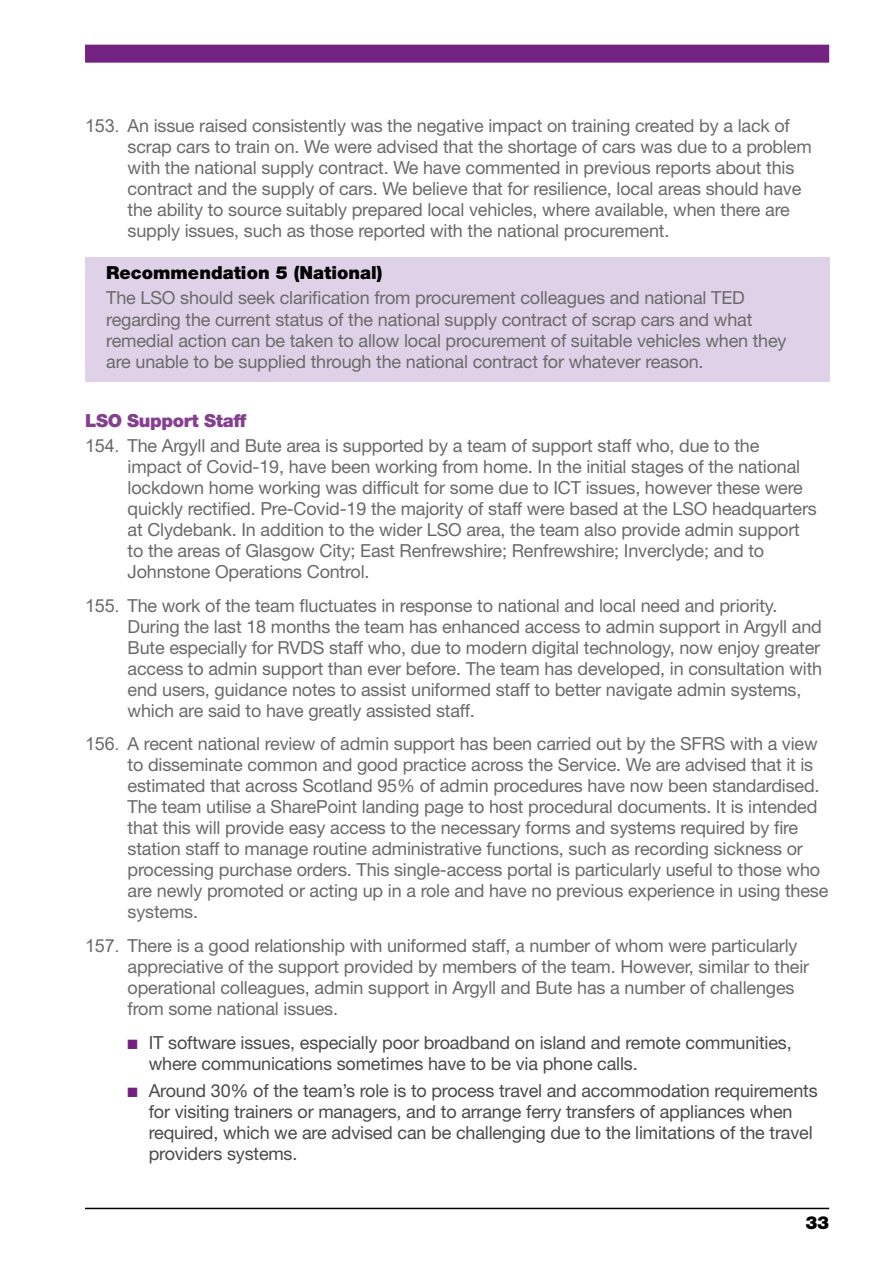
<style>
.page{position:relative;width:893px;height:1263px;background:#fff}
.page>*{position:absolute;margin:0;border:0;box-sizing:border-box;transform-origin:0 0}
.t1{font:18px/21px "Helvetica Neue LT Std";letter-spacing:-.01em;color:#6a6a69}
.t2{font:18px/21px "Helvetica Neue LT Std";letter-spacing:-.01em;color:#4a4a49}
.t3{font:900 18px "Helvetica Neue LT Std";color:#000}
.s1{font-family:"Arial"}
.s2{font-weight:900;color:#853f8f}
.s3{color:#732281}
</style>
<div class="page">
<div style="left:85px;top:45px;width:744px;height:18px;background:#732281"></div>
<hr style="left:85px;top:1208px;width:744px;height:1px;background:#000">
<div style="left:85px;top:258px;width:744px;height:35px;background:#dfd2e8"></div>
<div style="left:85px;top:283px;width:744px;height:98px;background:#dfd2e8"></div>
<p class="t1" style="left:128px;top:115px;width:686px;text-indent:-43px"><span class="s1">153.</span> An issue raised consistently was the negative impact on training created by a lack of scrap cars to train on. We were advised that the shortage of cars was due to a problem with the national supply contract. We have commented in previous reports about this contract and the supply of cars. We believe that for resilience, local areas should have the ability to source suitably prepared local vehicles, where available, when there are supply issues, such as those reported with the national procurement.</p>
<p class="t3" style="left:106px;top:262px;width:278px">Recommendation 5 (National)</p>
<p class="t1" style="left:106px;top:287px;width:682px">The LSO should seek clarification from procurement colleagues and national TED regarding the current status of the national supply contract of scrap cars and what remedial action can be taken to allow local procurement of suitable vehicles when they are unable to be supplied through the national contract for whatever reason.</p>
<p class="t1" style="left:85px;top:407px;width:676px;line-height:25.2px"><span class="s2">LSO Support Staff<br></span><span class="s1">154.</span> The Argyll and Bute area is supported by a team of support staff who, due to the</p>
<p class="t1" style="left:128px;top:456px;width:691px">impact of Covid-19, have been working from home. In the initial stages of the national lockdown home working was difficult for some due to ICT issues, however these were quickly rectified. Pre-Covid-19 the majority of staff were based at the LSO headquarters at Clydebank. In addition to the wider LSO area, the team also provide admin support to the areas of Glasgow City; East Renfrewshire; Renfrewshire; Inverclyde; and to Johnstone Operations Control.</p>
<p class="t1" style="left:128px;top:594px;width:696px;text-indent:-43px"><span class="s1">155.</span> The work of the team fluctuates in response to national and local need and priority.<br>During the last 18 months the team has enhanced access to admin support in Argyll and Bute especially for RVDS staff who, due to modern digital technology, now enjoy greater access to admin support than ever before. The team has developed, in consultation with end users, guidance notes to assist uniformed staff to better navigate admin systems, which are said to have greatly assisted staff.</p>
<p class="t1" style="left:128px;top:733px;width:702px;text-indent:-43px"><span class="s1">156.</span> A recent national review of admin support has been carried out by the SFRS with a view to disseminate common and good practice across the Service. We are advised that it is estimated that across Scotland 95% of admin procedures have now been standardised.<br>The team utilise a SharePoint landing page to host procedural documents. It is intended that this will provide easy access to the necessary forms and systems required by fire station staff to manage routine administrative functions, such as recording sickness or processing purchase orders. This single-access portal is particularly useful to those who are newly promoted or acting up in a role and have no previous experience in using these systems.</p>
<p class="t1" style="left:128px;top:935px;width:683px;text-indent:-43px"><span class="s1">157.</span> There is a good relationship with uniformed staff, a number of whom were particularly appreciative of the support provided by members of the team. However, similar to their operational colleagues, admin support in Argyll and Bute has a number of challenges from some national issues.</p>
<p class="t2" style="left:149px;top:1032px;width:644px;text-indent:-21px"><span class="s3">■</span> IT software issues, especially poor broadband on island and remote communities, where communications sometimes have to be via phone calls.</p>
<p class="t2" style="left:149px;top:1080px;width:670px;text-indent:-21px"><span class="s3">■</span> Around 30% of the team’s role is to process travel and accommodation requirements for visiting trainers or managers, and to arrange ferry transfers of appliances when required, which we are advised can be challenging due to the limitations of the travel providers systems.</p>
<p class="t3" style="left:805px;top:1212px;width:25px">33</p>
</div>
